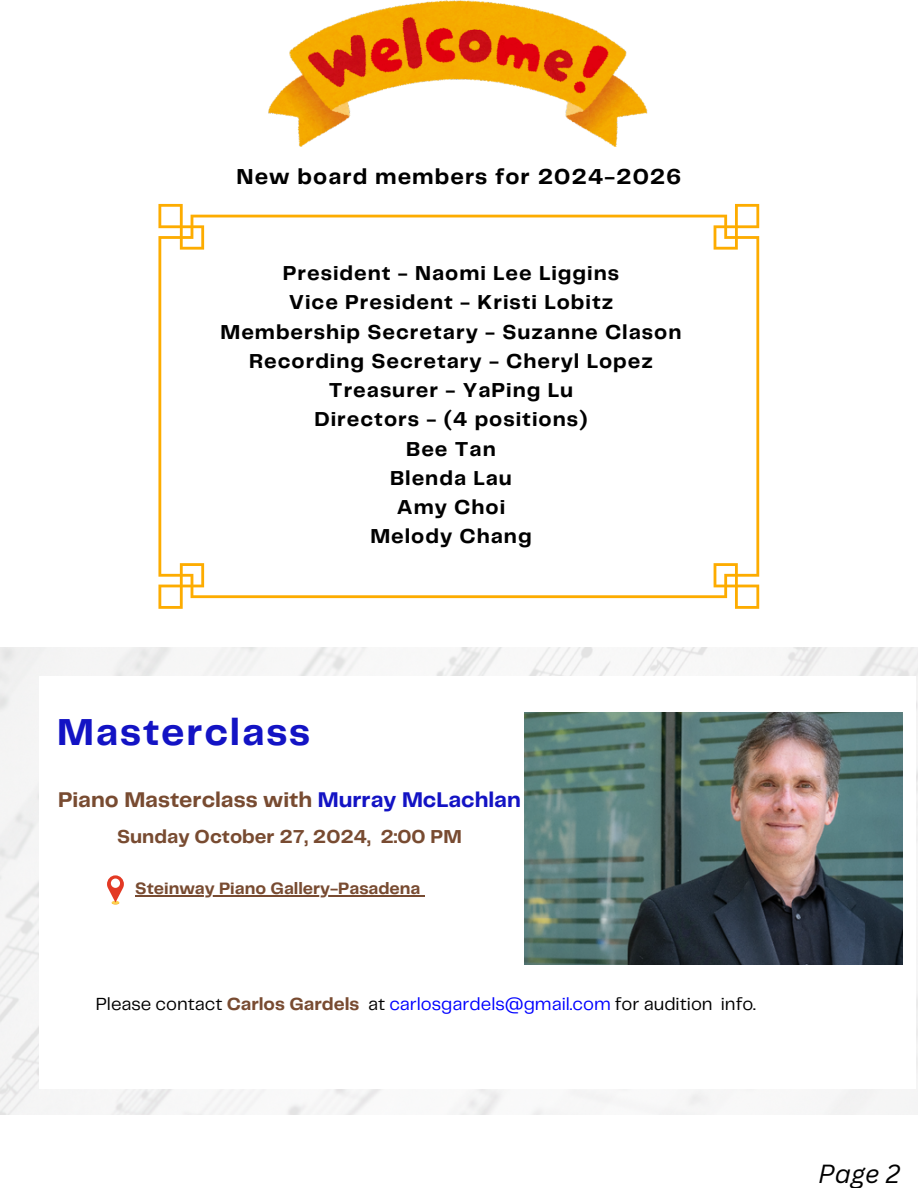
<style>
.page{position:relative;width:918px;height:1188px;background:#fff}
.page>*{position:absolute;margin:0;border:0;box-sizing:border-box;transform-origin:0 0}
.t1{font:700 39px "Telegraf";letter-spacing:.045em;color:#1313c4}
.t2{font:italic 25.5px "Canva Sans";color:#000}
.t3{font:700 22.5px "Telegraf";letter-spacing:.045em;color:#000}
.t4{font:700 22.2px "Telegraf";color:#784b31}
.t5{font:700 21px/29.2px "Telegraf";letter-spacing:.045em;color:#000;text-align:center}
.t6{font:700 19.5px "Telegraf";color:#784b31}
.t7{font:18.3px "Telegraf";color:#000}
.t8{font:700 17.1px "Telegraf";color:#784b31}
.s1{color:#1313c4}
.s2{font-weight:700;color:#784b31}
.s3{color:#00f}
</style>
<div class="page">
<img style="left:0;top:648px;width:918px;height:467px">
<div style="left:40px;top:677px;width:876px;height:412px;background:#fff"></div>
<img style="left:525px;top:712px;width:378px;height:252px">
<svg style="left:107px;top:875px;width:17px;height:30px"></svg>
<div style="left:111px;top:879px;width:9px;height:9px;background:#fff;border-radius:50%"></div>
<hr style="left:135px;top:895px;width:285px;height:1px;background:#784b31">
<img style="left:269px;top:0;width:379px;height:146px">
<svg style="left:158px;top:204px;width:601px;height:405px"></svg>
<h5 class="t3" style="left:237px;top:167px;width:446px">New board members for 2024-2026</h5>
<h4 class="t5" style="left:221px;top:260px;width:462px">President - Naomi Lee Liggins<br>Vice President - Kristi Lobitz<br>Membership Secretary - Suzanne Clason<br>Recording Secretary - Cheryl Lopez<br>Treasurer - YaPing Lu<br>Directors - (4 positions)<br>Bee Tan<br>Blenda Lau<br>Amy Choi<br>Melody Chang</h4>
<p class="t1" style="left:57px;top:715px;width:255px">Masterclass</p>
<h3 class="t4" style="left:58px;top:791px;width:464px">Piano Masterclass with <span class="s1">Murray McLachlan</span></h3>
<h3 class="t6" style="left:117px;top:829px;width:346px">Sunday October 27, 2024, 2:00 PM</h3>
<p class="t8" style="left:135px;top:881px;width:287px">Steinway Piano Gallery-Pasadena</p>
<h3 class="t7" style="left:96px;top:996px;width:662px">Please contact <span class="s2">Carlos Gardels</span> at <span class="s3">carlosgardels@gmail.com</span> for audition info.</h3>
<p class="t2" style="left:818px;top:1155px;width:83px">Page 2</p>
</div>
